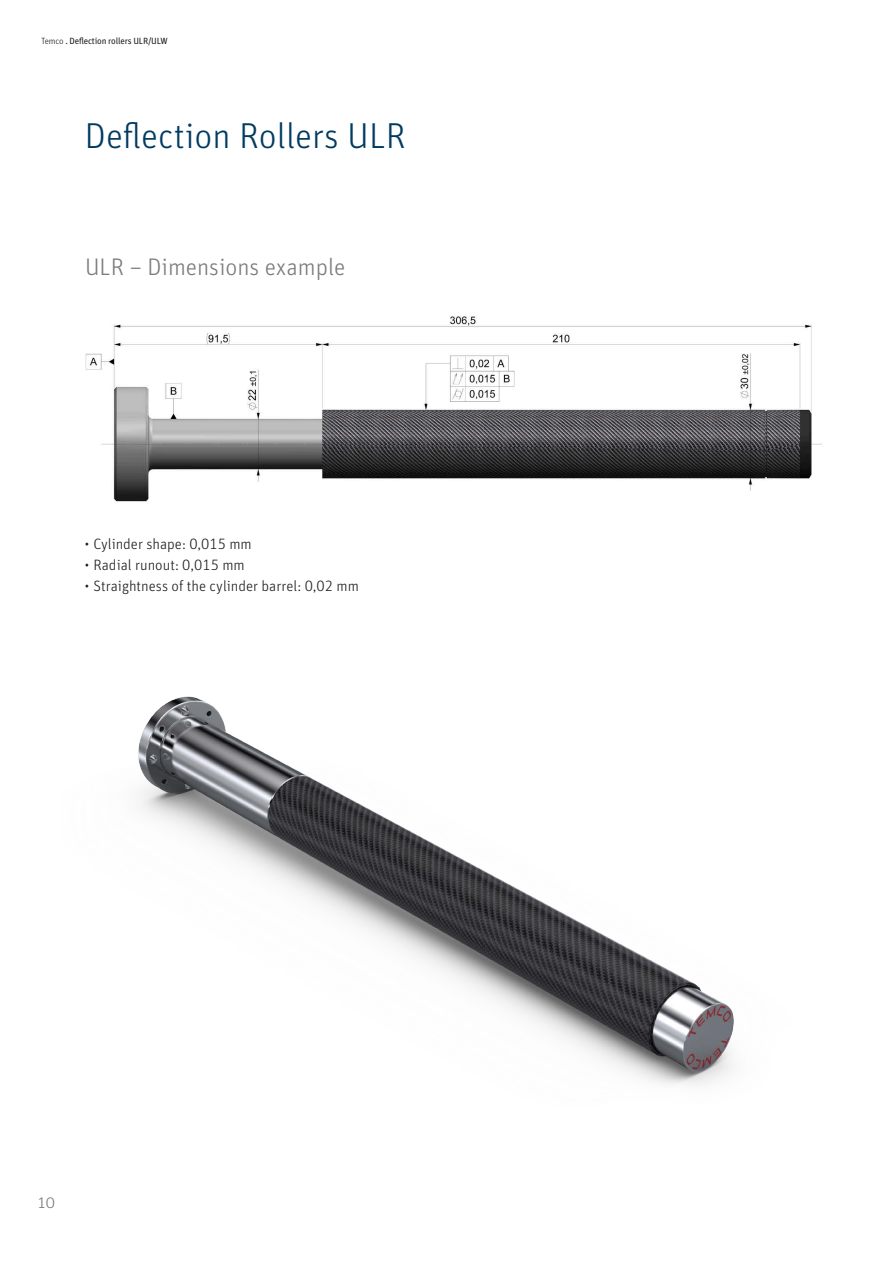
<style>
.page{position:relative;width:893px;height:1263px;background:#fff}
.page>*{position:absolute;margin:0;border:0;box-sizing:border-box;transform-origin:0 0}
.t1{font:300 36px "Unit Pro";color:#003b61}
.t2{font:300 24px "Unit Pro";color:#7c7b7b}
.t3{font:300 16.5px "Unit Pro";color:#7c7b7b}
.t4{font:300 15px "Unit Pro";color:#1d1d1b}
.t5{font:9px "Unit Pro 2";letter-spacing:-.02em;color:#1d1d1b}
.s1{font-family:"Unit Pro Light 2"}
</style>
<div class="page">
<img style="left:85px;top:316px;width:737px;height:186px">
<img style="left:138px;top:696px;width:596px;height:389px">
<p class="t5" style="left:41px;top:34px;width:128px"><span class="s1">Temco</span> . Deflection rollers ULR/ULW</p>
<h1 class="t1" style="left:85px;top:110px;width:323px">Deflection Rollers ULR</h1>
<h2 class="t2" style="left:85px;top:250px;width:262px">ULR – Dimensions example</h2>
<p class="t4" style="left:85px;top:533px;width:168px">• Cylinder shape: 0,015 mm</p>
<p class="t4" style="left:85px;top:554px;width:161px">• Radial runout: 0,015 mm</p>
<p class="t4" style="left:85px;top:575px;width:275px">• Straightness of the cylinder barrel: 0,02 mm</p>
<p class="t3" style="left:38px;top:1191px;width:19px">10</p>
</div>
